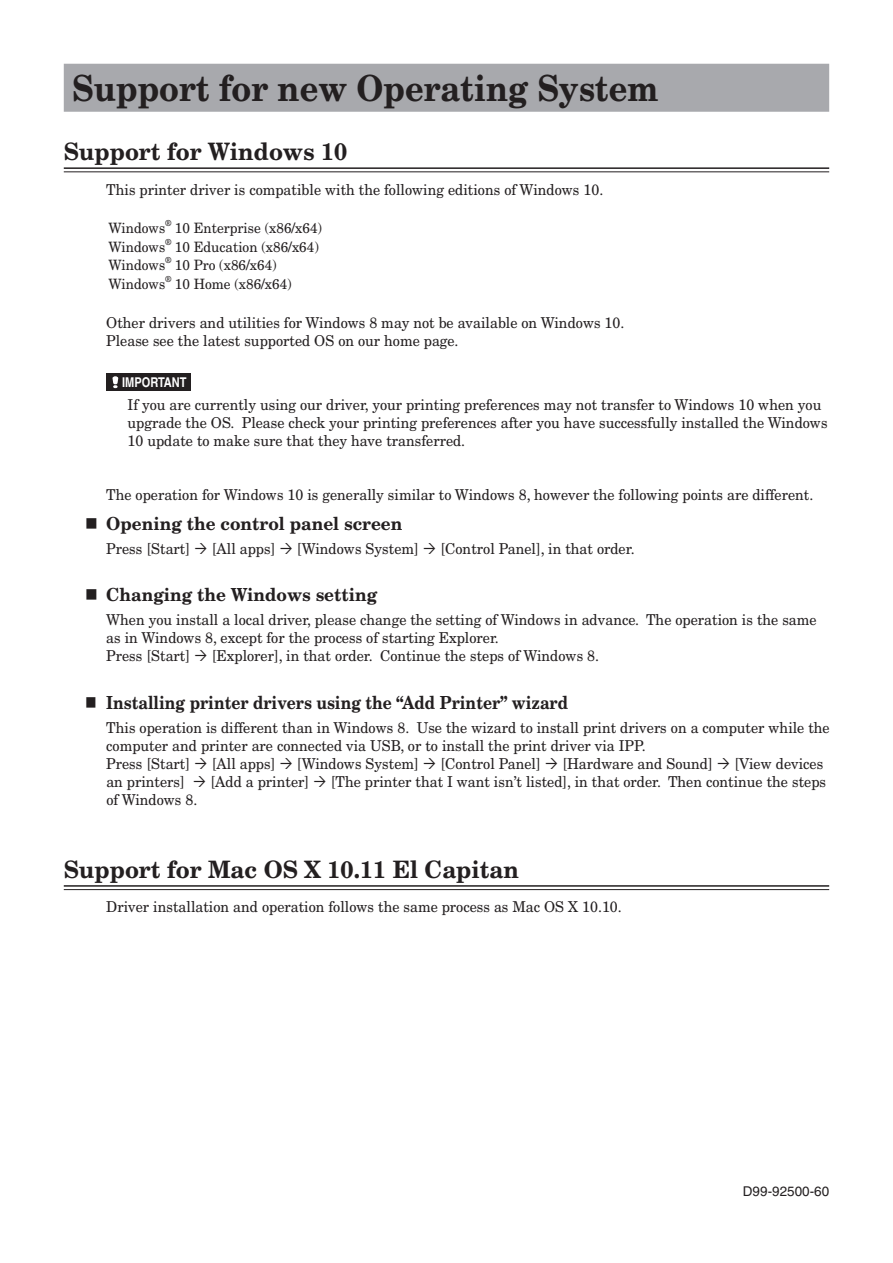
<style>
.page{position:relative;width:893px;height:1263px;background:#fff}
.page>*{position:absolute;margin:0;border:0;box-sizing:border-box;transform-origin:0 0}
.t1{font:700 36px "New Century Schlbk";color:#231f20;scale:.9 1}
.t2{font:700 24px "New Century Schlbk";color:#231f20;scale:.95 1}
.t3{font:700 18px "New Century Schlbk";color:#231f20;scale:.95 1}
.t4{font:700 18px "New Century Schlbk";color:#231f20;scale:.87 1}
.t5{font:15px/18px "New Century Schlbk";color:#231f20;scale:.95 1}
.t6{font:14.25px "New Century Schlbk";color:#231f20;scale:.95 1}
.t7{font:13.5px "Helvetica";color:#231f20}
.t8{font:700 condensed 13.5px "Helvetica";color:#fff}
.t9{font:8.25px "New Century Schlbk";color:#231f20;scale:.95 1}
</style>
<div class="page">
<div style="left:64px;top:64px;width:765px;height:48px;background:#a8a9ad"></div>
<hr style="left:64px;top:167px;width:765px;height:2px;background:#231f20">
<hr style="left:64px;top:171px;width:765px;height:1px;background:#231f20">
<hr style="left:64px;top:885px;width:765px;height:2px;background:#231f20">
<hr style="left:64px;top:889px;width:765px;height:1px;background:#231f20">
<div style="left:106px;top:374px;width:85px;height:17px;background:#231f20"></div>
<svg style="left:112px;top:376px;width:6px;height:12px"></svg>
<h1 class="t1" style="left:72px;top:65px;width:653px">Support for new Operating System</h1>
<h2 class="t2" style="left:64px;top:137px;width:300px">Support for Windows 10</h2>
<p class="t5" style="left:106px;top:180px;width:525px">This printer driver is compatible with the following editions of Windows 10.</p>
<p class="t6" style="left:108px;top:220px;width:61px">Windows</p>
<p class="t9" style="left:165px;top:218px;width:8px">®</p>
<p class="t6" style="left:175px;top:220px;width:156px">10 Enterprise (x86/x64)</p>
<p class="t6" style="left:108px;top:238px;width:61px">Windows</p>
<p class="t9" style="left:165px;top:237px;width:8px">®</p>
<p class="t6" style="left:175px;top:238px;width:153px">10 Education (x86/x64)</p>
<p class="t6" style="left:108px;top:257px;width:61px">Windows</p>
<p class="t9" style="left:165px;top:255px;width:8px">®</p>
<p class="t6" style="left:175px;top:257px;width:109px">10 Pro (x86/x64)</p>
<p class="t6" style="left:108px;top:275px;width:61px">Windows</p>
<p class="t9" style="left:165px;top:274px;width:8px">®</p>
<p class="t6" style="left:175px;top:275px;width:125px">10 Home (x86/x64)</p>
<p class="t5" style="left:106px;top:314px;width:547px">Other drivers and utilities for Windows 8 may not be available on Windows 10.<br>Please see the latest supported OS on our home page.</p>
<p class="t8" style="left:122px;top:374px;width:66px">IMPORTANT</p>
<p class="t5" style="left:128px;top:396px;width:738px">If you are currently using our driver, your printing preferences may not transfer to Windows 10 when you upgrade the OS. Please check your printing preferences after you have successfully installed the Windows<br>10 update to make sure that they have transferred.</p>
<p class="t5" style="left:106px;top:486px;width:746px">The operation for Windows 10 is generally similar to Windows 8, however the following points are different.</p>
<p class="t3" style="left:106px;top:512px;width:313px">Opening the control panel screen</p>
<p class="t5" style="left:106px;top:540px;width:90px">Press [Start]</p>
<p class="t5" style="left:212px;top:540px;width:68px">[All apps]</p>
<p class="t5" style="left:297px;top:540px;width:130px">[Windows System]</p>
<p class="t5" style="left:440px;top:540px;width:206px">[Control Panel], in that order.</p>
<p class="t3" style="left:106px;top:583px;width:287px">Changing the Windows setting</p>
<p class="t5" style="left:106px;top:611px;width:749px">When you install a local driver, please change the setting of Windows in advance. The operation is the same as in Windows 8, except for the process of starting Explorer.<br>Press [Start]</p>
<p class="t5" style="left:212px;top:647px;width:409px">[Explorer], in that order. Continue the steps of Windows 8.</p>
<p class="t4" style="left:106px;top:691px;width:532px">Installing printer drivers using the “Add Printer” wizard</p>
<p class="t5" style="left:106px;top:719px;width:763px">This operation is different than in Windows 8. Use the wizard to install print drivers on a computer while the computer and printer are connected via USB, or to install the print driver via IPP.<br>Press [Start]</p>
<p class="t5" style="left:212px;top:755px;width:68px">[All apps]</p>
<p class="t5" style="left:297px;top:755px;width:130px">[Windows System]</p>
<p class="t5" style="left:440px;top:755px;width:107px">[Control Panel]</p>
<p class="t5" style="left:562px;top:755px;width:160px">[Hardware and Sound]</p>
<p class="t5" style="left:734px;top:755px;width:95px">[View devices</p>
<p class="t5" style="left:106px;top:773px;width:84px">an printers]</p>
<p class="t5" style="left:211px;top:773px;width:105px">[Add a printer]</p>
<p class="t5" style="left:331px;top:773px;width:523px">[The printer that I want isn’t listed], in that order. Then continue the steps</p>
<p class="t5" style="left:106px;top:791px;width:97px">of Windows 8.</p>
<h2 class="t2" style="left:64px;top:854px;width:481px">Support for Mac OS X 10.11 El Capitan</h2>
<p class="t5" style="left:106px;top:898px;width:544px">Driver installation and operation follows the same process as Mac OS X 10.10.</p>
<p class="t7" style="left:743px;top:1183px;width:88px">D99-92500-60</p>
</div>
